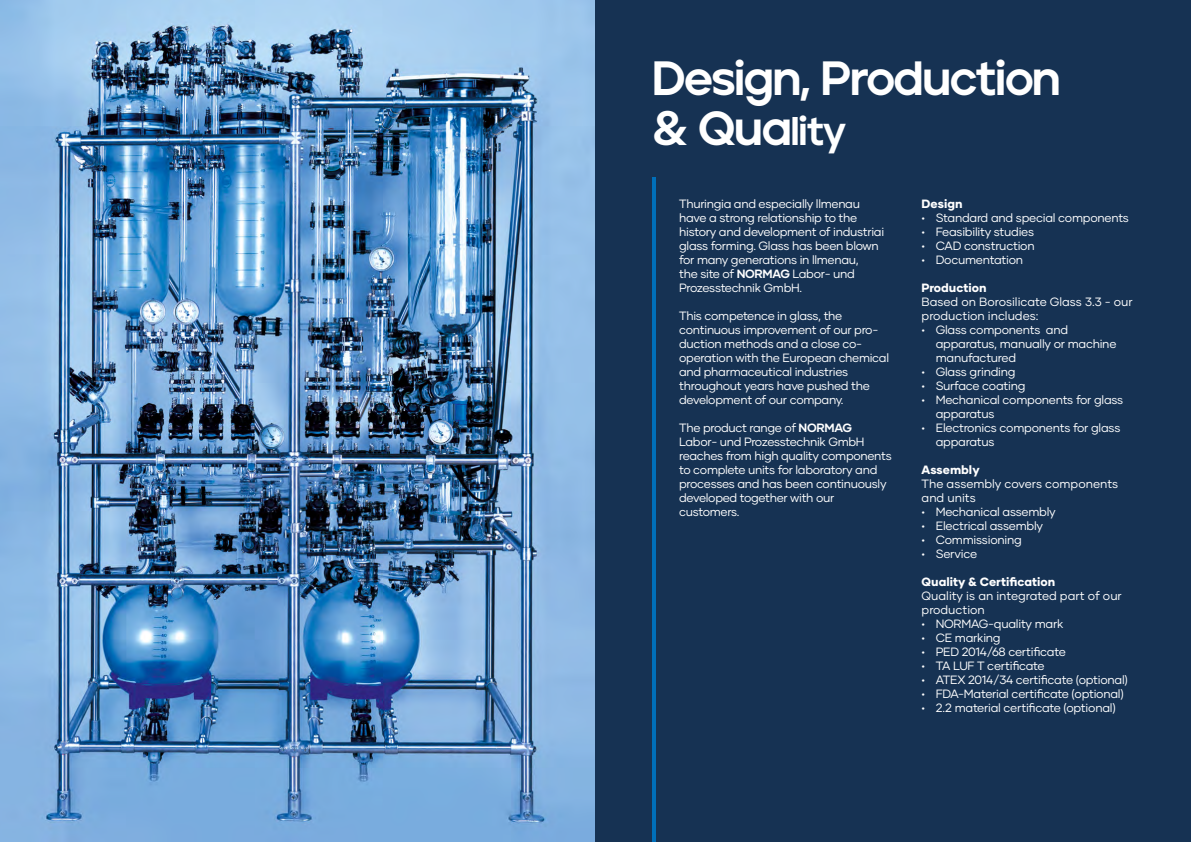
<style>
.page{position:relative;width:1191px;height:842px;background:#fff}
.page>*{position:absolute;margin:0;border:0;box-sizing:border-box;transform-origin:0 0}
.t1{font:48px/50px "Jeko Variable";letter-spacing:-.04em;color:#fff}
.t2{font:12px/14px "Gilmer";letter-spacing:-.025em;color:#fff}
.t3{font:12px/14px "Gilmer";color:#fff}
.t4{font:800 12px "Gilmer";color:#fff}
.s1{font-size:40px}
.s2{font-weight:700}
</style>
<div class="page">
<img style="left:0;top:0;width:595px;height:842px">
<div style="left:595px;top:0;width:596px;height:842px;background:#163253"></div>
<hr style="left:652px;top:178px;width:3px;height:664px;background:#006fb9">
<h1 class="t1" style="left:652px;top:53px;width:410px">Design, Production &amp; Qua<span class="s1">lity</span></h1>
<p class="t2" style="left:679px;top:197px;width:206px">Thuringia and especially llmenau have a strong relationship to the history and development of industriai glass forming. Glass has been blown for many generations in llmenau,<br>the site of <span class="s2">NORMAG</span> Labor- und<br>Prozesstechnik GmbH.</p>
<p class="t2" style="left:679px;top:309px;width:211px">This competence in glass, the continuous improvement of our pro&shy;duction methods and a close co&shy;operation with the European chemical and pharmaceutical industries throughout years have pushed the development of our company.</p>
<p class="t2" style="left:679px;top:421px;width:214px">The product range of <span class="s2">NORMAG<br></span>Labor- und Prozesstechnik GmbH reaches from high quality components to complete units for laboratory and processes and has been continuously developed together with our customers.</p>
<p class="t4" style="left:921px;top:196px;width:42px">Design</p>
<p class="t2" style="left:921px;top:211px;width:209px">• Standard and special components</p>
<p class="t2" style="left:921px;top:225px;width:114px">• Feasibility studies</p>
<p class="t2" style="left:921px;top:239px;width:115px">• CAD construction</p>
<p class="t2" style="left:921px;top:253px;width:103px">• Documentation</p>
<p class="t4" style="left:921px;top:280px;width:66px">Production</p>
<p class="t3" style="left:921px;top:295px;width:213px">Based on Borosilicate Glass 3.3 - our production includes:</p>
<p class="t2" style="left:935px;top:323px;width:182px;text-indent:-14px">• Glass components and apparatus, manually or machine manufactured</p>
<p class="t2" style="left:921px;top:365px;width:95px">• Glass grinding</p>
<p class="t2" style="left:921px;top:379px;width:105px">• Surface coating</p>
<p class="t2" style="left:935px;top:393px;width:189px;text-indent:-14px">• Mechanical components for glass apparatus</p>
<p class="t2" style="left:935px;top:421px;width:186px;text-indent:-14px">• Electronics components for glass apparatus</p>
<p class="t4" style="left:921px;top:462px;width:59px">Assembly</p>
<p class="t3" style="left:921px;top:477px;width:198px">The assembly covers components and units</p>
<p class="t2" style="left:921px;top:505px;width:136px">• Mechanical assembly</p>
<p class="t2" style="left:921px;top:519px;width:123px">• Electrical assembly</p>
<p class="t2" style="left:921px;top:533px;width:102px">• Commissioning</p>
<p class="t2" style="left:921px;top:547px;width:57px">• Service</p>
<p class="t4" style="left:921px;top:574px;width:135px">Quality &amp; Certification</p>
<p class="t3" style="left:921px;top:589px;width:202px">Quality is an integrated part of our production</p>
<p class="t2" style="left:921px;top:617px;width:143px">• NORMAG-quality mark</p>
<p class="t2" style="left:921px;top:631px;width:81px">• CE marking</p>
<p class="t2" style="left:921px;top:645px;width:146px">• PED 2014/68 certificate</p>
<p class="t2" style="left:921px;top:659px;width:124px">• TA LUF T certificate</p>
<p class="t2" style="left:921px;top:673px;width:208px">• ATEX 2014/34 certificate (optional)</p>
<p class="t2" style="left:921px;top:687px;width:204px">• FDA-Material certificate (optional)</p>
<p class="t2" style="left:921px;top:701px;width:196px">• 2.2 material certificate (optional)</p>
</div>
